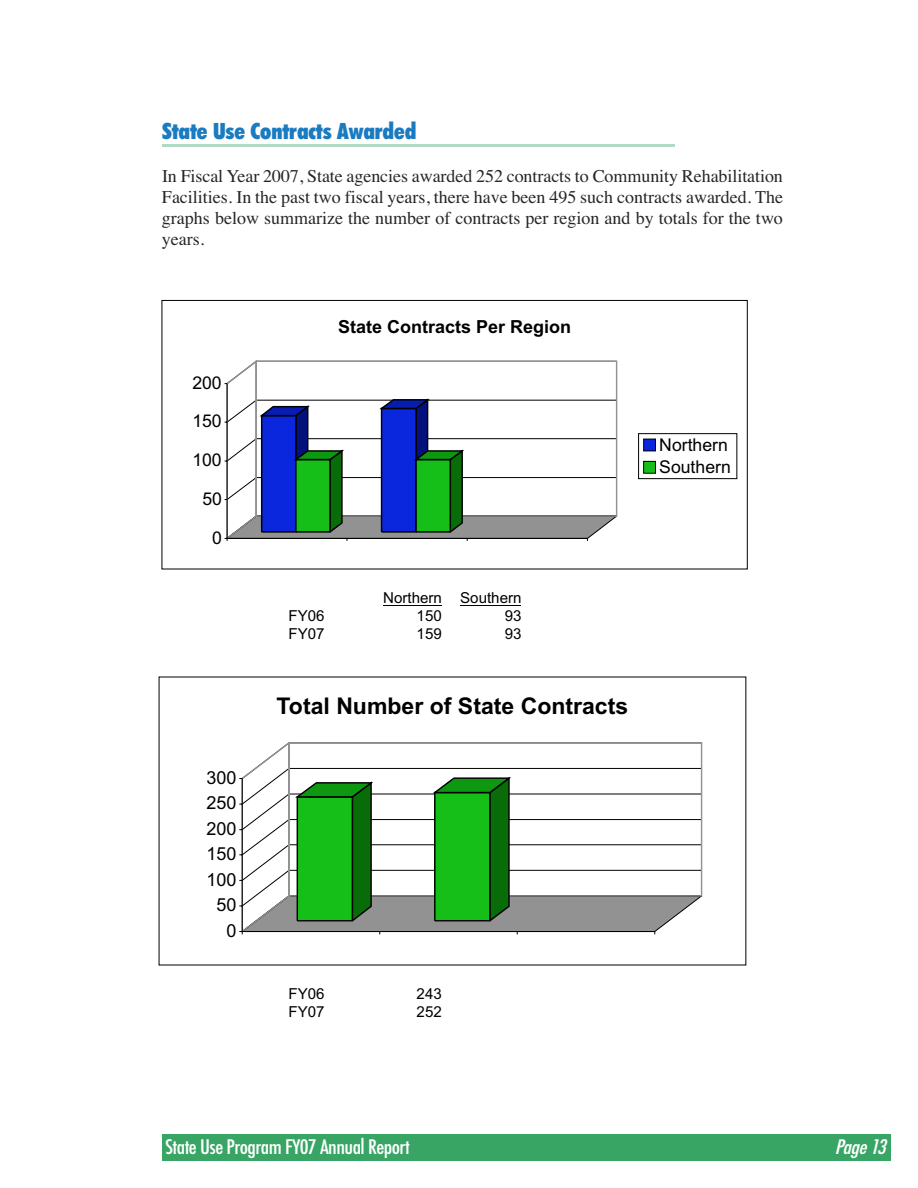
<style>
.page{position:relative;width:918px;height:1188px;background:#fff}
.page>*{position:absolute;margin:0;border:0;box-sizing:border-box;transform-origin:0 0}
.t1{font:700 23.1px "Arial";color:#000}
.t2{font:900 condensed 22.5px "Futura BT";letter-spacing:-.005em;color:#1a7bc1}
.t3{font:500 condensed 19.5px "Futura";letter-spacing:-.025em;color:#fff;scale:1.1 1}
.t4{font:italic 500 condensed 19.5px "Futura";color:#fff;scale:1.1 1}
.t5{font:18px/21px "Times";color:#272627;text-align:justify}
.t6{font:700 18px "Arial";color:#000}
.t7{font:18px "Arial";color:#000}
.t8{font:17.7px/22.4px "Arial";color:#000}
.t9{font:15.15px "Arial";color:#000}
</style>
<div class="page">
<hr style="left:162px;top:144px;width:513px;height:3px;background:#b0dbc2">
<hr style="left:383px;top:605px;width:58px;height:1px;background:#000">
<hr style="left:460px;top:605px;width:61px;height:1px;background:#000">
<div style="left:162px;top:300px;width:585px;height:269px;border:1px solid #000"></div>
<svg style="left:225px;top:360px;width:393px;height:157px"></svg>
<hr style="left:227px;top:384px;width:1px;height:154px;background:#000">
<svg style="left:225px;top:397px;width:392px;height:144px"></svg>
<div style="left:638px;top:433px;width:99px;height:46px;border:1px solid #000"></div>
<div style="left:644px;top:439px;width:12px;height:12px;background:#0a27dd"></div>
<div style="left:643px;top:439px;width:13px;height:12px;border:1px solid #000"></div>
<div style="left:644px;top:461px;width:12px;height:12px;background:#15bf18"></div>
<div style="left:643px;top:461px;width:13px;height:12px;border:1px solid #000"></div>
<svg style="left:246px;top:741px;width:457px;height:156px"></svg>
<svg style="left:239px;top:775px;width:463px;height:159px"></svg>
<div style="left:162px;top:1134px;width:729px;height:27px;background:#39a565"></div>
<p class="t2" style="left:162px;top:118px;width:256px">State Use Contracts Awarded</p>
<p class="t5" style="left:162px;top:165px;width:623px">In Fiscal Year 2007, State agencies awarded 252 contracts to Community Rehabilitation Facilities. In the past two fiscal years, there have been 495 such contracts awarded. The graphs below summarize the number of contracts per region and by totals for the two years.</p>
<p class="t8" style="left:192px;top:372px;width:31px">200</p>
<p class="t8" style="left:192px;top:410px;width:31px">150</p>
<p class="t8" style="left:192px;top:449px;width:31px">100</p>
<p class="t8" style="left:202px;top:487px;width:21px">50</p>
<p class="t8" style="left:212px;top:526px;width:11px">0</p>
<p class="t7" style="left:206px;top:767px;width:32px">300</p>
<p class="t7" style="left:206px;top:793px;width:32px">250</p>
<p class="t7" style="left:206px;top:818px;width:32px">200</p>
<p class="t7" style="left:206px;top:843px;width:32px">150</p>
<p class="t7" style="left:206px;top:869px;width:32px">100</p>
<p class="t7" style="left:216px;top:894px;width:22px">50</p>
<p class="t7" style="left:227px;top:920px;width:12px">0</p>
<p class="t6" style="left:338px;top:316px;width:235px">State Contracts Per Region</p>
<p class="t8" style="left:659px;top:433px;width:73px">Northern<br>Southern</p>
<p class="t9" style="left:383px;top:589px;width:140px">Northern Southern</p>
<p class="t9" style="left:288px;top:607px;width:38px">FY06</p>
<p class="t9" style="left:417px;top:607px;width:27px">150</p>
<p class="t9" style="left:505px;top:607px;width:18px">93</p>
<p class="t9" style="left:288px;top:625px;width:38px">FY07</p>
<p class="t9" style="left:417px;top:625px;width:27px">159</p>
<p class="t9" style="left:505px;top:625px;width:18px">93</p>
<p class="t1" style="left:277px;top:692px;width:353px">Total Number of State Contracts</p>
<p class="t9" style="left:288px;top:985px;width:38px">FY06</p>
<p class="t9" style="left:417px;top:985px;width:27px">243</p>
<p class="t9" style="left:288px;top:1003px;width:38px">FY07</p>
<p class="t9" style="left:417px;top:1003px;width:27px">252</p>
<p class="t3" style="left:165px;top:1135px;width:224px">State Use Program FY07 Annual Report</p>
<p class="t4" style="left:835px;top:1135px;width:53px">Page 13</p>
</div>
